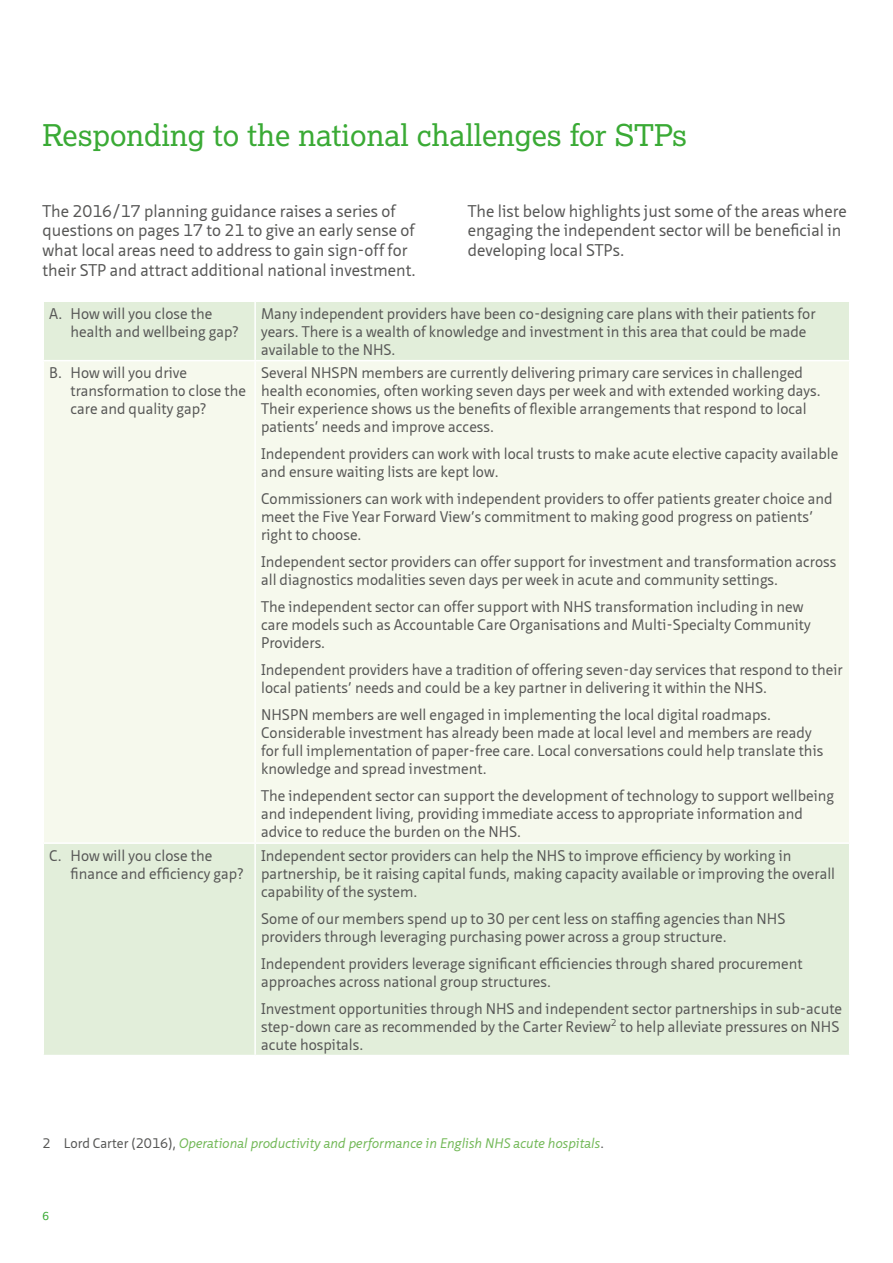
<style>
.page{position:relative;width:893px;height:1263px;background:#fff}
.page>*{position:absolute;margin:0;border:0;box-sizing:border-box;transform-origin:0 0}
.t1{font:30px "Lexia";color:#3aaa35}
.t2{font:16.5px/19.8px "Neue Sans";color:#575756}
.t3{font:15px/18px "Neue Sans";color:#575756}
.t4{font:italic 13.5px "Neue Sans";color:#74b959}
.t5{font:12px "Lexia";color:#3aaa35}
.s1{font-style:normal;color:#575756}
</style>
<div class="page">
<div style="left:44px;top:302px;width:805px;height:753px;background:#e2eeda"></div>
<div style="left:44px;top:361px;width:805px;height:481px;background:#f6f9ed"></div>
<hr style="left:254px;top:302px;width:2px;height:58px;background:#fff">
<hr style="left:43px;top:360px;width:212px;height:1px;background:#fff">
<hr style="left:255px;top:360px;width:595px;height:1px;background:#fff">
<hr style="left:254px;top:361px;width:2px;height:481px;background:#fff">
<hr style="left:43px;top:842px;width:212px;height:2px;background:#fff">
<hr style="left:255px;top:842px;width:595px;height:2px;background:#fff">
<hr style="left:254px;top:844px;width:2px;height:211px;background:#fff">
<h1 class="t1" style="left:43px;top:116px;width:646px">Responding to the national challenges for STPs</h1>
<p class="t2" style="left:43px;top:201px;width:375px">The 2016/17 planning guidance raises a series of questions on pages 17 to 21 to give an early sense of what local areas need to address to gain sign-off for their STP and attract additional national investment.</p>
<p class="t2" style="left:468px;top:201px;width:381px">The list below highlights just some of the areas where engaging the independent sector will be beneficial in developing local STPs.</p>
<p class="t3" style="left:71px;top:305px;width:170px;text-indent:-21px">A. How will you close the health and wellbeing gap?</p>
<p class="t3" style="left:261px;top:305px;width:556px">Many independent providers have been co-designing care plans with their patients for years. There is a wealth of knowledge and investment in this area that could be made available to the NHS.</p>
<p class="t3" style="left:71px;top:364px;width:177px;text-indent:-21px">B. How will you drive transformation to close the care and quality gap?</p>
<p class="t3" style="left:261px;top:364px;width:561px">Several NHSPN members are currently delivering primary care services in challenged health economies, often working seven days per week and with extended working days.<br>Their experience shows us the benefits of flexible arrangements that respond to local patients’ needs and improve access.</p>
<p class="t3" style="left:261px;top:445px;width:579px">Independent providers can work with local trusts to make acute elective capacity available and ensure waiting lists are kept low.</p>
<p class="t3" style="left:261px;top:490px;width:573px">Commissioners can work with independent providers to offer patients greater choice and meet the Five Year Forward View’s commitment to making good progress on patients’ right to choose.</p>
<p class="t3" style="left:261px;top:553px;width:577px">Independent sector providers can offer support for investment and transformation across all diagnostics modalities seven days per week in acute and community settings.</p>
<p class="t3" style="left:261px;top:598px;width:551px">The independent sector can offer support with NHS transformation including in new care models such as Accountable Care Organisations and Multi-Specialty Community<br>Providers.</p>
<p class="t3" style="left:261px;top:661px;width:583px">Independent providers have a tradition of offering seven-day services that respond to their local patients’ needs and could be a key partner in delivering it within the NHS.</p>
<p class="t3" style="left:261px;top:706px;width:564px">NHSPN members are well engaged in implementing the local digital roadmaps.<br>Considerable investment has already been made at local level and members are ready for full implementation of paper-free care. Local conversations could help translate this knowledge and spread investment.</p>
<p class="t3" style="left:261px;top:787px;width:574px">The independent sector can support the development of technology to support wellbeing and independent living, providing immediate access to appropriate information and advice to reduce the burden on the NHS.</p>
<p class="t3" style="left:71px;top:846px;width:175px;text-indent:-21px">C. How will you close the finance and efficiency gap?</p>
<p class="t3" style="left:261px;top:846px;width:575px">Independent sector providers can help the NHS to improve efficiency by working in partnership, be it raising capital funds, making capacity available or improving the overall capability of the system.</p>
<p class="t3" style="left:261px;top:909px;width:526px">Some of our members spend up to 30 per cent less on staffing agencies than NHS providers through leveraging purchasing power across a group structure.</p>
<p class="t3" style="left:261px;top:954px;width:543px">Independent providers leverage significant efficiencies through shared procurement approaches across national group structures.</p>
<p class="t3" style="left:261px;top:999px;width:583px">Investment opportunities through NHS and independent sector partnerships in sub-acute step-down care as recommended by the Carter Review<sup>2</sup> to help alleviate pressures on NHS acute hospitals.</p>
<p class="t4" style="left:43px;top:1135px;width:563px"><span class="s1">2 Lord Carter (2016),</span> Operational productivity and performance in English NHS acute hospitals<span class="s1">.</span></p>
<p class="t5" style="left:43px;top:1208px;width:8px">6</p>
</div>
